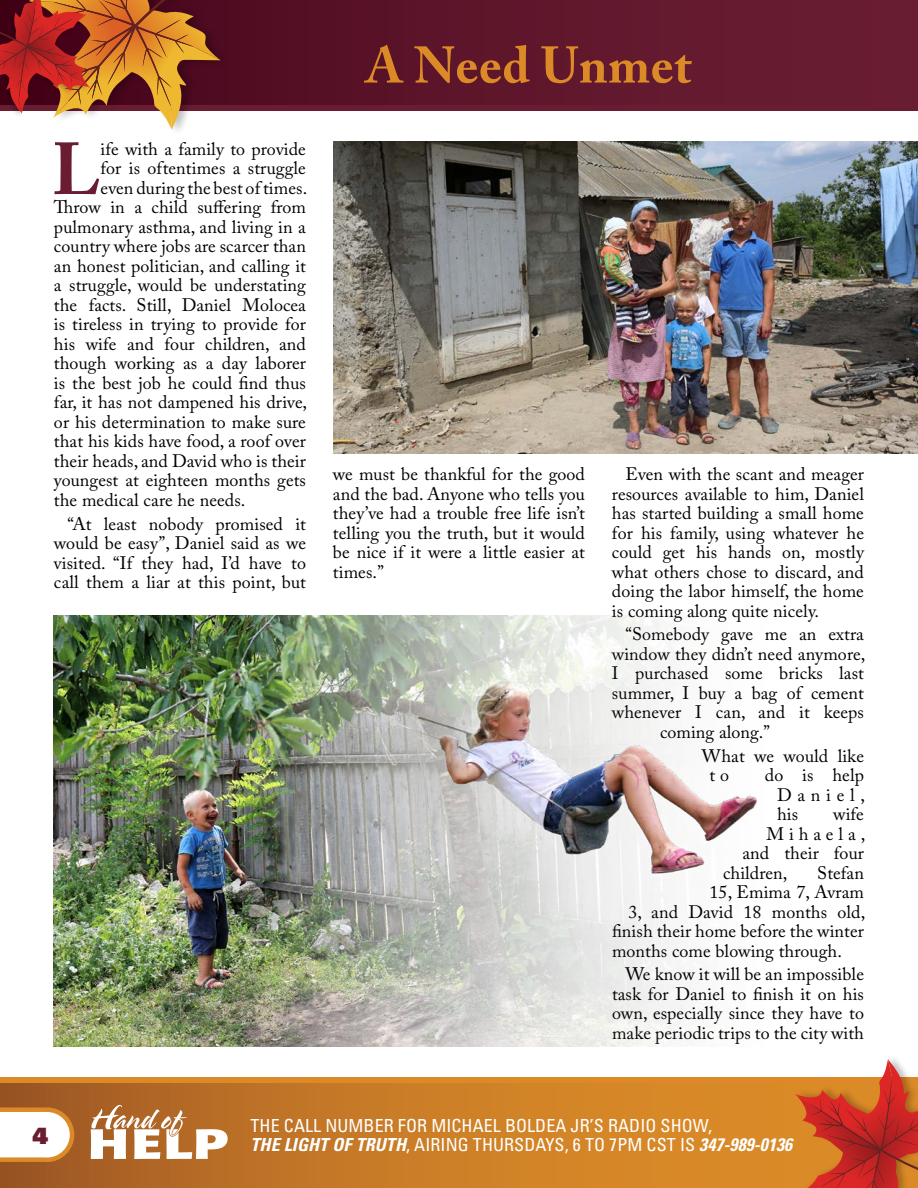
<style>
.page{position:relative;width:918px;height:1188px;background:#fff}
.page>*{position:absolute;margin:0;border:0;box-sizing:border-box;transform-origin:0 0}
.t1{font:700 72.9px "Adobe Caslon Pro";color:#6a1d32}
.t2{font:700 51px "Adobe Caslon Pro";letter-spacing:.01em;color:#db8a27}
.t3{font:900 22.5px "Univers LT";color:#6a1d32}
.t4{font:18px/19.5px "Adobe Caslon Pro";letter-spacing:.005em;color:#000;text-align:justify}
.t5{font:condensed 18px/19.5px "Univers LT";letter-spacing:.005em;color:#fff}
.t6{font:18px "Adobe Caslon Pro";letter-spacing:.275em;color:#000}
.s1{font-weight:700;font-style:italic}
</style>
<div class="page">
<img style="left:54px;top:616px;width:703px;height:430px">
<img style="left:333px;top:142px;width:585px;height:312px">
<svg style="left:0;top:1083px;width:759px;height:105px;background:#c77a26"></svg>
<svg style="left:0;top:1105px;width:77px;height:59px"></svg>
<svg style="left:0;top:0;width:918px;height:108px;background:#5f162b"></svg>
<div style="left:0;top:105px;width:918px;height:6px;background:#6a1d32"></div>
<div style="left:0;top:1077px;width:918px;height:6px;background:#db8a27"></div>
<svg style="left:91px;top:1105px;width:137px;height:54px"></svg>
<div style="left:759px;top:1083px;width:36px;height:105px;background:#d98a27"></div>
<svg style="left:795px;top:1058px;width:123px;height:130px"></svg>
<svg style="left:0;top:0;width:222px;height:130px"></svg>
<h1 class="t1" style="left:52px;top:126px;width:50px">L</h1>
<p class="t4" style="left:100px;top:139px;width:207px">ife with a family to provide</p>
<p class="t4" style="left:100px;top:159px;width:207px">for is oftentimes a struggle</p>
<p class="t4" style="left:100px;top:178px;width:208px">even during the best of times.</p>
<p class="t4" style="left:54px;top:198px;width:253px">Throw in a child suffering from</p>
<p class="t4" style="left:54px;top:217px;width:253px">pulmonary asthma, and living in a</p>
<p class="t4" style="left:54px;top:236px;width:253px">country where jobs are scarcer than</p>
<p class="t4" style="left:54px;top:256px;width:254px">an honest politician, and calling it</p>
<p class="t4" style="left:54px;top:275px;width:254px">a struggle, would be understating</p>
<p class="t4" style="left:54px;top:295px;width:254px">the facts. Still, Daniel Molocea</p>
<p class="t4" style="left:54px;top:314px;width:253px">is tireless in trying to provide for</p>
<p class="t4" style="left:54px;top:334px;width:253px">his wife and four children, and</p>
<p class="t4" style="left:54px;top:353px;width:254px">though working as a day laborer</p>
<p class="t4" style="left:54px;top:373px;width:254px">is the best job he could find thus</p>
<p class="t4" style="left:54px;top:392px;width:255px">far, it has not dampened his drive,</p>
<p class="t4" style="left:54px;top:412px;width:253px">or his determination to make sure</p>
<p class="t4" style="left:54px;top:431px;width:254px">that his kids have food, a roof over</p>
<p class="t4" style="left:54px;top:451px;width:254px">their heads, and David who is their</p>
<p class="t4" style="left:54px;top:470px;width:253px">youngest at eighteen months gets</p>
<p class="t4" style="left:54px;top:490px;width:193px">the medical care he needs.</p>
<p class="t4" style="left:54px;top:514px;width:254px;text-indent:14px">“At least nobody promised it would be easy”, Daniel said as we visited. “If they had, I’d have to call them a liar at this point, but</p>
<h2 class="t2" style="left:366px;top:35px;width:327px">A Need Unmet</h2>
<p class="t4" style="left:333px;top:464px;width:253px">we must be thankful for the good and the bad. Anyone who tells you they’ve had a trouble free life isn’t telling you the truth, but it would be nice if it were a little easier at times.”</p>
<p class="t4" style="left:612px;top:464px;width:254px;text-indent:14px">Even with the scant and meager resources available to him, Daniel has started building a small home for his family, using whatever he could get his hands on, mostly what others chose to discard, and doing the labor himself, the home is coming along quite nicely.</p>
<p class="t4" style="left:625px;top:624px;width:240px">“Somebody gave me an extra</p>
<p class="t4" style="left:612px;top:644px;width:255px">window they didn’t need anymore,</p>
<p class="t4" style="left:612px;top:663px;width:253px">I purchased some bricks last</p>
<p class="t4" style="left:612px;top:683px;width:254px">summer, I buy a bag of cement</p>
<p class="t4" style="left:612px;top:702px;width:254px">whenever I can, and it keeps</p>
<p class="t4" style="left:660px;top:722px;width:112px">coming along.”</p>
<p class="t4" style="left:710px;top:746px;width:156px;text-indent:-8px">What we would like t o</p>
<p class="t4" style="left:777px;top:765px;width:90px;text-indent:-12px">do is help Daniel, his</p>
<p class="t4" style="left:833px;top:804px;width:32px">wife</p>
<p class="t6" style="left:767px;top:823px;width:100px">Mihaela,</p>
<p class="t4" style="left:743px;top:843px;width:123px">and their four</p>
<p class="t4" style="left:723px;top:863px;width:66px">children,</p>
<p class="t4" style="left:817px;top:863px;width:48px">Stefan</p>
<p class="t4" style="left:710px;top:882px;width:156px">15, Emima 7, Avram</p>
<p class="t4" style="left:629px;top:902px;width:238px">3, and David 18 months old,</p>
<p class="t4" style="left:612px;top:921px;width:254px">finish their home before the winter</p>
<p class="t4" style="left:612px;top:941px;width:231px">months come blowing through.</p>
<p class="t4" style="left:612px;top:965px;width:254px;text-indent:14px">We know it will be an impossible task for Daniel to finish it on his own, especially since they have to make periodic trips to the city with</p>
<p class="t3" style="left:33px;top:1121px;width:17px">4</p>
<p class="t5" style="left:251px;top:1115px;width:543px">THE CALL NUMBER FOR MICHAEL BOLDEA JR’S RADIO SHOW,<br><span class="s1">THE LIGHT OF TRUTH</span>, AIRING THURSDAYS, 6 TO 7PM CST IS <span class="s1">347-989-0136</span></p>
</div>
